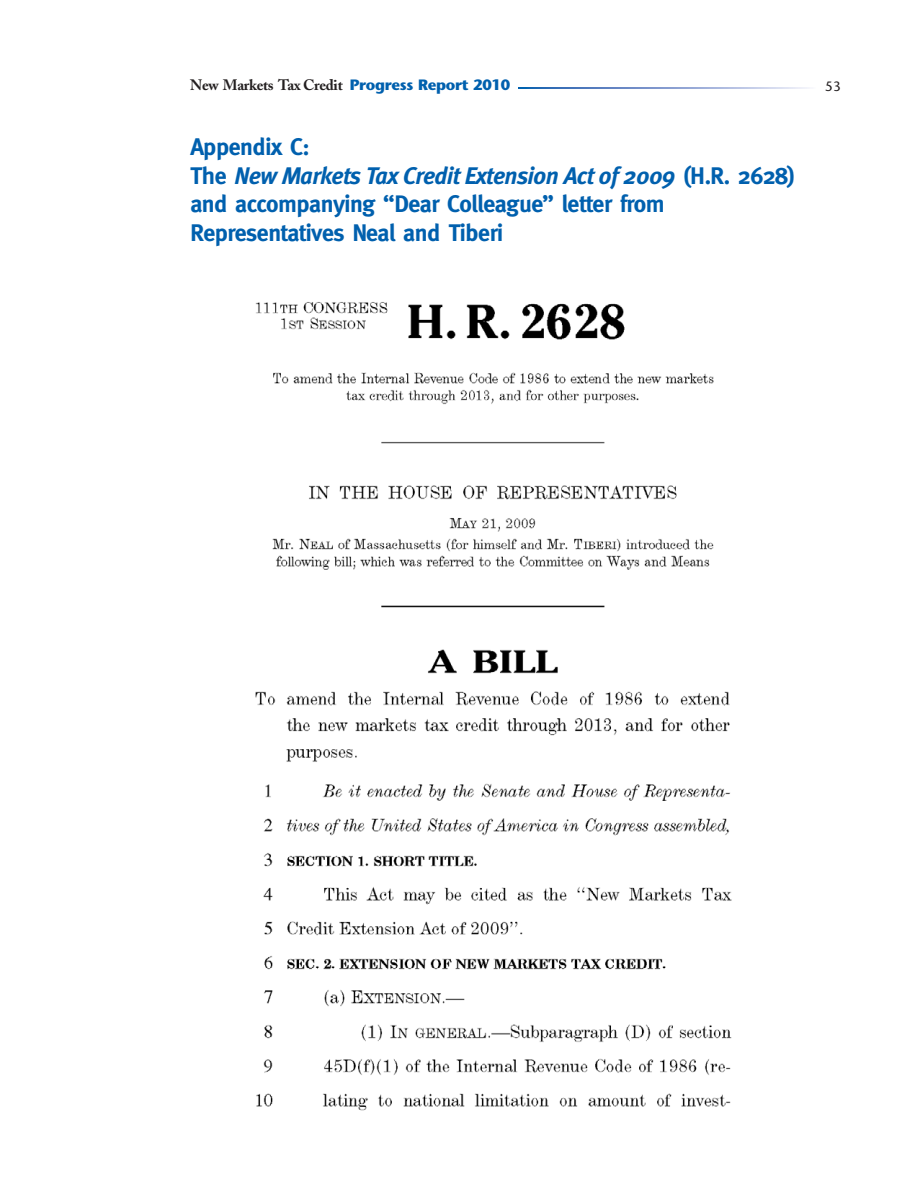
<style>
.page{position:relative;width:918px;height:1188px;background:#fff}
.page>*{position:absolute;margin:0;border:0;box-sizing:border-box;transform-origin:0 0}
.t1{font:700 24px/28.5px "Meta";letter-spacing:-.02em;color:#0060ae}
.t2{font:700 15px "Adobe Caslon";letter-spacing:-.02em;color:#231f20}
.t3{font:13.5px "Stone Sans";color:#231f20}
.s1{font-family:"Stone Sans";color:#0060ae}
.s2{font-style:italic}
</style>
<div class="page">
<svg style="left:518px;top:87px;width:291px;height:1px"></svg>
<img style="left:255px;top:302px;width:477px;height:809px">
<p class="t2" style="left:190px;top:79px;width:321px">New Markets Tax Credit <span class="s1">Progress Report 2010</span></p>
<p class="t3" style="left:825px;top:81px;width:17px">53</p>
<p class="t1" style="left:190px;top:135px;width:606px">Appendix C:<br>The <span class="s2">New Markets Tax Credit Extension Act of 2009</span> (H.R. 2628) and accompanying “Dear Colleague” letter from Representatives Neal and Tiberi</p>
</div>
